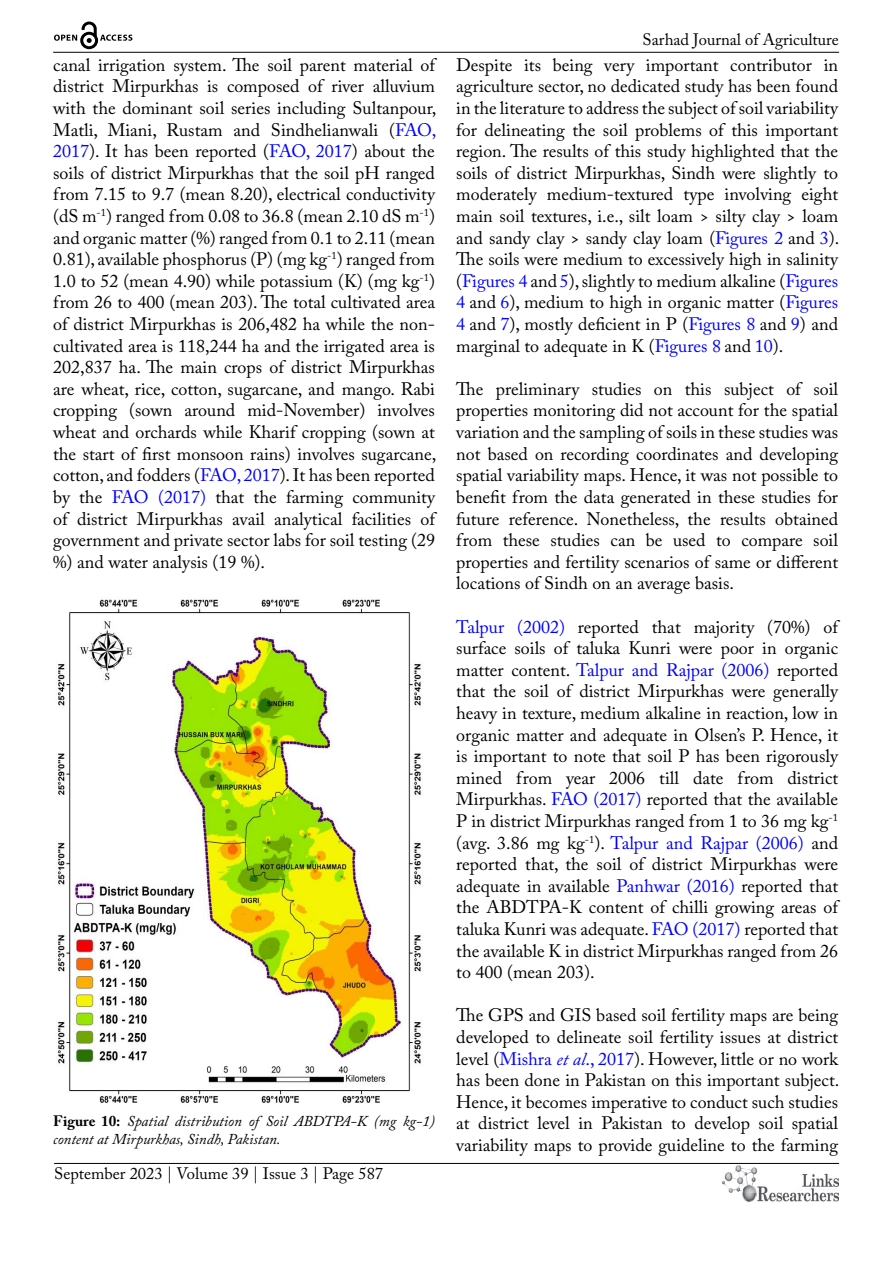
<style>
.page{position:relative;width:893px;height:1263px;background:#fff}
.page>*{position:absolute;margin:0;border:0;box-sizing:border-box;transform-origin:0 0}
.t1{font:18px/21.6px "Adobe Caslon Pro";color:#000;text-align:justify}
.t2{font:16.5px "Adobe Caslon Pro";color:#000}
.t3{font:italic 15px/18px "Adobe Caslon Pro";color:#000}
.s1{color:#00f}
.s2{font-weight:700;font-style:normal}
.s3{font-style:italic;color:#00f}
</style>
<div class="page">
<hr style="left:53px;top:52px;width:786px;height:1px;background:#000">
<hr style="left:54px;top:1163px;width:785px;height:1px;background:#000">
<img style="left:722px;top:1166px;width:117px;height:36px">
<svg style="left:54px;top:22px;width:78px;height:27px"></svg>
<img style="left:58px;top:599px;width:363px;height:504px">
<p class="t1" style="left:53px;top:54px;width:385px">canal irrigation system. The soil parent material of district Mirpurkhas is composed of river alluvium with the dominant soil series including Sultanpour, Matli, Miani, Rustam and Sindhelianwali (<span class="s1">FAO, 2017</span>). It has been reported (<span class="s1">FAO, 2017</span>) about the soils of district Mirpurkhas that the soil pH ranged from 7.15 to 9.7 (mean 8.20), electrical conductivity (dS m<sup>-1</sup>) ranged from 0.08 to 36.8 (mean 2.10 dS m<sup>-1</sup>) and organic matter (%) ranged from 0.1 to 2.11 (mean 0.81), available phosphorus (P) (mg kg<sup>-1</sup>) ranged from 1.0 to 52 (mean 4.90) while potassium (K) (mg kg<sup>-1</sup>) from 26 to 400 (mean 203). The total cultivated area of district Mirpurkhas is 206,482 ha while the non&shy;cultivated area is 118,244 ha and the irrigated area is 202,837 ha. The main crops of district Mirpurkhas are wheat, rice, cotton, sugarcane, and mango. Rabi cropping (sown around mid-November) involves wheat and orchards while Kharif cropping (sown at the start of first monsoon rains) involves sugarcane, cotton, and fodders (<span class="s1">FAO, 2017</span>). It has been reported by the <span class="s1">FAO (2017)</span> that the farming community of district Mirpurkhas avail analytical facilities of government and private sector labs for soil testing (29 %) and water analysis (19 %).</p>
<p class="t3" style="left:53px;top:1111px;width:383px"><span class="s2">Figure 10:</span> Spatial distribution of Soil ABDTPA-K (mg kg-1) content at Mirpurkhas, Sindh, Pakistan.</p>
<p class="t2" style="left:54px;top:1164px;width:331px">September 2023 | Volume 39 | Issue 3 | Page 587</p>
<p class="t2" style="left:643px;top:30px;width:198px">Sarhad Journal of Agriculture</p>
<p class="t1" style="left:456px;top:54px;width:385px">Despite its being very important contributor in agriculture sector, no dedicated study has been found in the literature to address the subject of soil variability for delineating the soil problems of this important region. The results of this study highlighted that the soils of district Mirpurkhas, Sindh were slightly to moderately medium-textured type involving eight main soil textures, i.e., silt loam &gt; silty clay &gt; loam and sandy clay &gt; sandy clay loam (<span class="s1">Figures 2</span> and <span class="s1">3</span>).<br>The soils were medium to excessively high in salinity (<span class="s1">Figures 4</span> and <span class="s1">5</span>), slightly to medium alkaline (<span class="s1">Figures 4</span> and <span class="s1">6</span>), medium to high in organic matter (<span class="s1">Figures 4</span> and <span class="s1">7</span>), mostly deficient in P (<span class="s1">Figures 8</span> and <span class="s1">9</span>) and marginal to adequate in K (<span class="s1">Figures 8</span> and <span class="s1">10</span>).</p>
<p class="t1" style="left:456px;top:378px;width:383px">The preliminary studies on this subject of soil properties monitoring did not account for the spatial variation and the sampling of soils in these studies was not based on recording coordinates and developing spatial variability maps. Hence, it was not possible to benefit from the data generated in these studies for future reference. Nonetheless, the results obtained from these studies can be used to compare soil properties and fertility scenarios of same or different locations of Sindh on an average basis.</p>
<p class="t1" style="left:456px;top:615px;width:383px"><span class="s1">Talpur (2002)</span> reported that majority (70%) of surface soils of taluka Kunri were poor in organic matter content. <span class="s1">Talpur and Rajpar (2006)</span> reported that the soil of district Mirpurkhas were generally heavy in texture, medium alkaline in reaction, low in organic matter and adequate in Olsen’s P. Hence, it is important to note that soil P has been rigorously mined from year 2006 till date from district Mirpurkhas. <span class="s1">FAO (2017)</span> reported that the available P in district Mirpurkhas ranged from 1 to 36 mg kg<sup>-1 </sup>(avg. 3.86 mg kg<sup>-1</sup>). <span class="s1">Talpur and Rajpar (2006)</span> and reported that, the soil of district Mirpurkhas were adequate in available <span class="s1">Panhwar (2016)</span> reported that the ABDTPA-K content of chilli growing areas of taluka Kunri was adequate. <span class="s1">FAO (2017)</span> reported that the available K in district Mirpurkhas ranged from 26 to 400 (mean 203).</p>
<p class="t1" style="left:456px;top:1004px;width:385px">The GPS and GIS based soil fertility maps are being developed to delineate soil fertility issues at district level (<span class="s1">Mishra</span> <span class="s3">et al</span><span class="s1">., 2017</span>). However, little or no work has been done in Pakistan on this important subject.<br>Hence, it becomes imperative to conduct such studies at district level in Pakistan to develop soil spatial variability maps to provide guideline to the farming</p>
</div>
